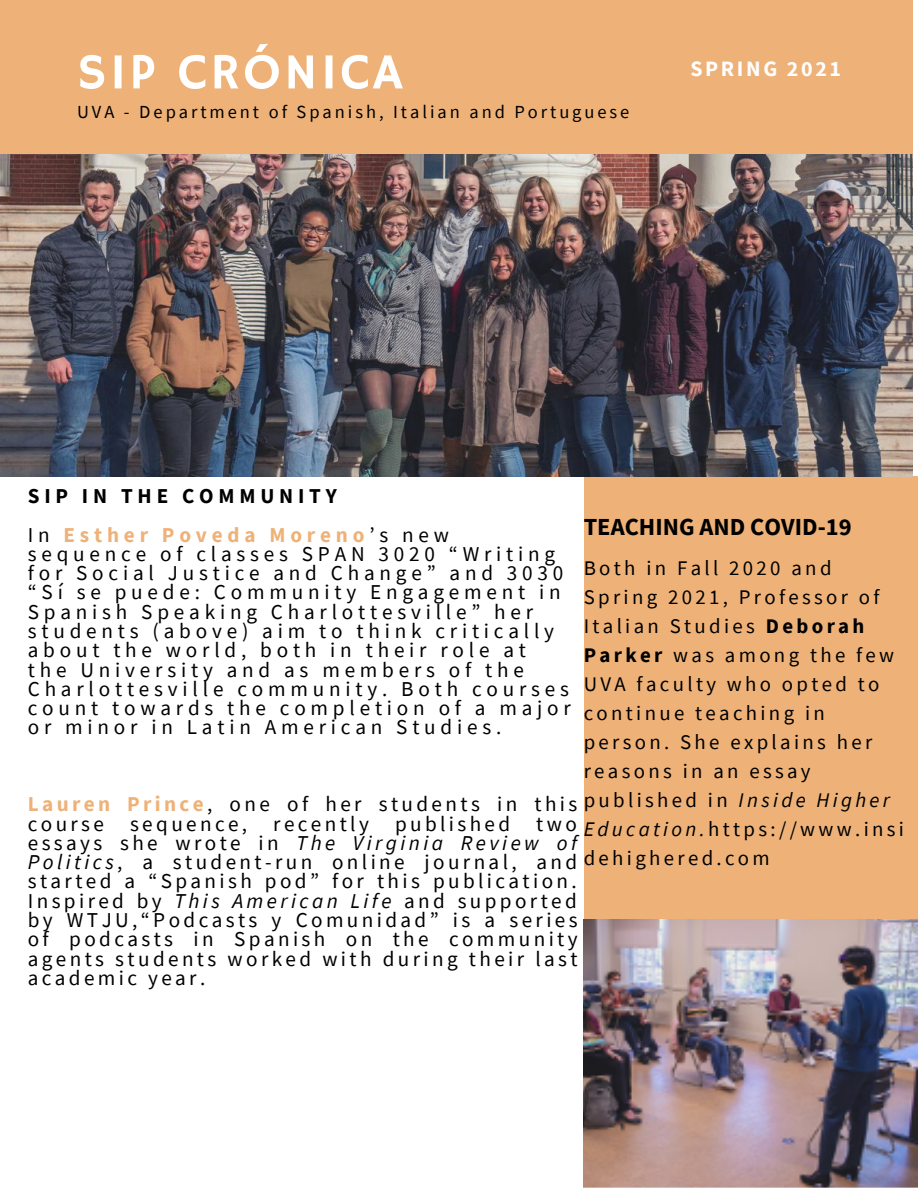
<style>
.page{position:relative;width:918px;height:1188px;background:#fff}
.page>*{position:absolute;margin:0;border:0;box-sizing:border-box;transform-origin:0 0}
.t1{font:50.7px "Hammersmith One";letter-spacing:.06em;color:#fff}
.t2{font:700 24.45px "Source Sans Pro";color:#000}
.t3{font:700 21.9px "Source Sans Pro";letter-spacing:.12em;color:#fff}
.t4{font:21.15px/19.4px "Source Sans Pro";letter-spacing:.225em;color:#000}
.t5{font:700 21.15px "Source Sans Pro";letter-spacing:.225em;color:#000}
.t6{font:20.85px/29px "Source Sans Pro";letter-spacing:.16em;color:#000}
.t7{font:18.45px "Source Sans Pro";letter-spacing:.16em;color:#000}
.s1{font-weight:700;color:#eeb278}
.s2{font-weight:700}
.s3{font-style:italic}
</style>
<div class="page">
<div style="left:584px;top:477px;width:334px;height:443px;background:#eeb278"></div>
<img style="left:584px;top:920px;width:334px;height:268px">
<img style="left:0;top:154px;width:912px;height:322px">
<div style="left:0;top:0;width:912px;height:153px;background:#eeb278"></div>
<p class="t1" style="left:77px;top:43px;width:327px">SIP CRÓNICA</p>
<p class="t7" style="left:77px;top:100px;width:554px">UVA - Department of Spanish, Italian and Portuguese</p>
<p class="t3" style="left:690px;top:54px;width:152px">SPRING 2021</p>
<p class="t5" style="left:28px;top:482px;width:311px">SIP IN THE COMMUNITY</p>
<p class="t4" style="left:28px;top:524px;width:545px">In <span class="s1">Esther Poveda Moreno</span>’s new sequence of classes SPAN 3020 “Writing for Social Justice and Change” and 3030 “Sí se puede: Community Engagement in Spanish Speaking Charlottesville” her students (above) aim to think critically about the world, both in their role at<br>the University and as members of the Charlottesville community. Both courses count towards the completion of a major or minor in Latin American Studies.</p>
<p class="t2" style="left:584px;top:511px;width:269px">TEACHING AND COVID-19</p>
<p class="t6" style="left:584px;top:553px;width:312px">Both in Fall 2020 and<br>Spring 2021, Professor of<br>Italian Studies <span class="s2">Deborah<br>Parker</span> was among the few<br>UVA faculty who opted to continue teaching in person. She explains her</p>
<p class="t6" style="left:584px;top:756px;width:322px">reasons in an essay published in <span class="s3">Inside Higher<br>Education.</span>https://www.insi dehighered.com</p>
<p class="t4" style="left:28px;top:794px;width:551px;text-align:justify"><span class="s1">Lauren Prince</span>, one of her students in this course sequence, recently published two essays she wrote in <span class="s3">The Virginia Review of Politics</span>, a student-run online journal, and started a “Spanish pod” for this publication.<br>Inspired by <span class="s3">This American Life</span> and supported by WTJU,“Podcasts y Comunidad” is a series of podcasts in Spanish on the community agents students worked with during their last academic year.</p>
</div>
